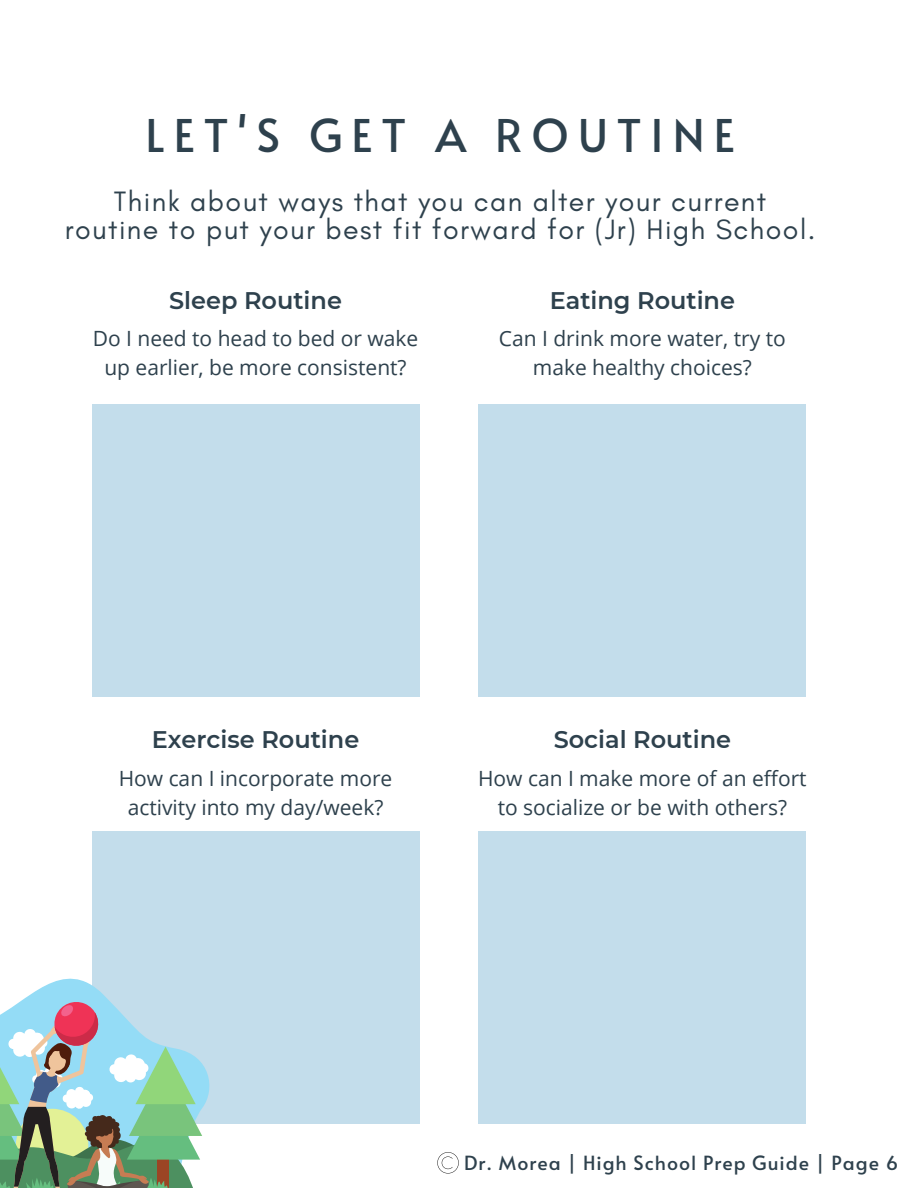
<style>
.page{position:relative;width:918px;height:1188px;background:#fff}
.page>*{position:absolute;margin:0;border:0;box-sizing:border-box;transform-origin:0 0}
.t1{font:45px "Alata";letter-spacing:.2em;color:#2e414d}
.t2{font:28.5px/28.2px "Glacial Indifference";letter-spacing:.05em;color:#2e414d;text-align:center}
.t3{font:600 24px "Montserrat";color:#2e414d}
.t4{font:21px/29.2px "Open Sans";color:#2e414d;text-align:center}
.t5{font:19.5px "Alata";letter-spacing:.05em;color:#2e414d}
</style>
<div class="page">
<div style="left:92px;top:405px;width:327px;height:292px;background:#c3ddeb"></div>
<div style="left:92px;top:832px;width:327px;height:292px;background:#c3ddeb"></div>
<div style="left:479px;top:405px;width:327px;height:292px;background:#c3ddeb"></div>
<div style="left:479px;top:832px;width:327px;height:292px;background:#c3ddeb"></div>
<svg style="left:24px;top:978px;width:186px;height:130px"></svg>
<svg style="left:0;top:999px;width:202px;height:189px"></svg>
<svg style="left:437px;top:1152px;width:22px;height:22px"></svg>
<p class="t1" style="left:145px;top:102px;width:591px">LET'S GET A ROUTINE</p>
<p class="t2" style="left:65px;top:187px;width:752px">Think about ways that you can alter your current routine to put your best fit forward for (Jr) High School.</p>
<p class="t3" style="left:169px;top:286px;width:174px">Sleep Routine</p>
<p class="t4" style="left:93px;top:323px;width:327px">Do I need to head to bed or wake up earlier, be more consistent?</p>
<p class="t3" style="left:550px;top:286px;width:187px">Eating Routine</p>
<p class="t4" style="left:499px;top:323px;width:289px">Can I drink more water, try to make healthy choices?</p>
<p class="t3" style="left:152px;top:724px;width:209px">Exercise Routine</p>
<p class="t4" style="left:119px;top:763px;width:275px">How can I incorporate more activity into my day/week?</p>
<p class="t3" style="left:554px;top:724px;width:179px">Social Routine</p>
<p class="t4" style="left:478px;top:763px;width:330px">How can I make more of an effort to socialize or be with others?</p>
<p class="t5" style="left:464px;top:1149px;width:436px">Dr. Morea | High School Prep Guide | Page 6</p>
</div>
